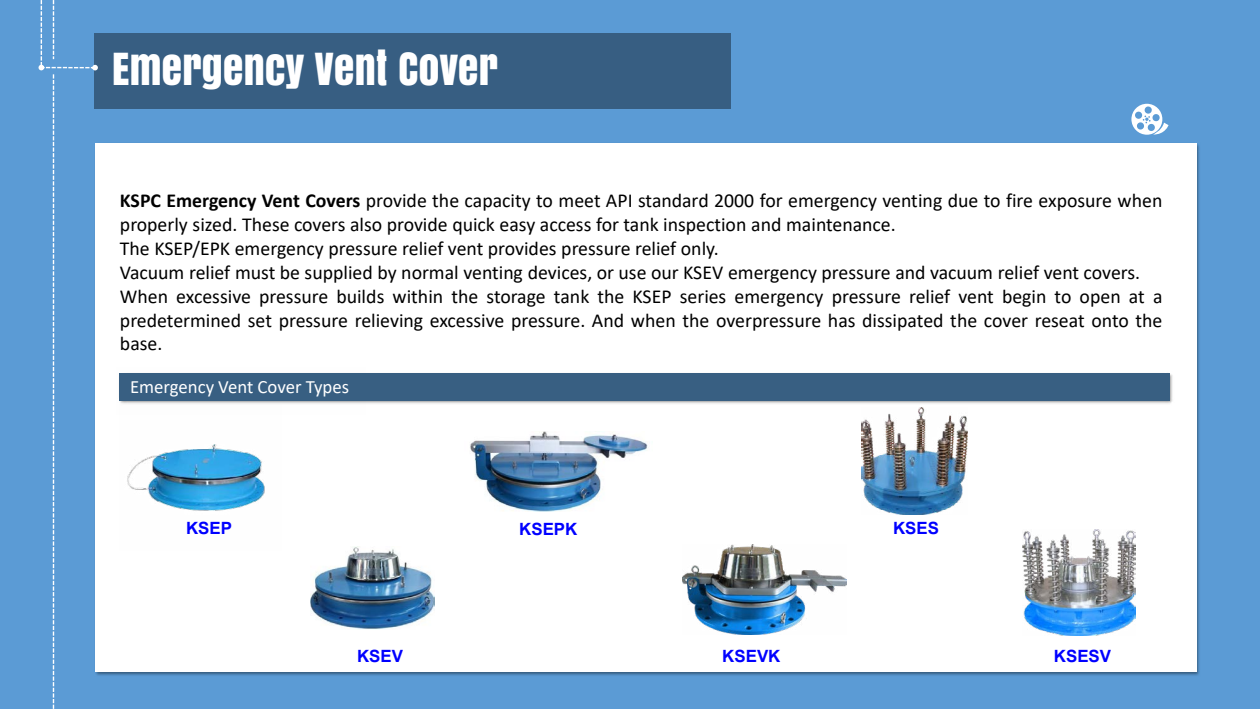
<style>
.page{position:relative;width:1260px;height:709px;background:#5b9bd5}
.page>*{position:absolute;margin:0;border:0;box-sizing:border-box;transform-origin:0 0}
.t1{font:41.25px "Anton";letter-spacing:.01em;color:#fff}
.t2{font:19.88px "Calibri";color:#000}
.t3{font:19.75px/23.9px "Calibri";color:#000}
.t4{font:18.75px "Calibri";color:#fff}
.t5{font:700 16.88px "Arial";color:#00f}
.s1{font-weight:700}
</style>
<div class="page">
<div style="left:95px;top:143px;width:1101px;height:529px;background:#fff"></div>
<div style="left:95px;top:33px;width:636px;height:76px;background:#375e82"></div>
<svg style="left:39px;top:0;width:59px;height:709px"></svg>
<img style="left:366px;top:373px;width:807px;height:31px">
<img style="left:119px;top:400px;width:247px;height:4px">
<div style="left:119px;top:373px;width:1050px;height:27px;background:#385f82"></div>
<img style="left:470px;top:431px;width:178px;height:80px">
<img style="left:311px;top:546px;width:124px;height:84px">
<img style="left:861px;top:407px;width:106px;height:107px">
<img style="left:682px;top:545px;width:164px;height:89px">
<img style="left:1022px;top:530px;width:114px;height:105px">
<img style="left:127px;top:444px;width:138px;height:67px">
<svg style="left:1131px;top:104px;width:37px;height:31px"></svg>
<h1 class="t1" style="left:112px;top:37px;width:387px">EMERGENCY VENT COVER</h1>
<p class="t3" style="left:120px;top:188px;width:1044px"><span class="s1">KSPC Emergency Vent Covers</span> provide the capacity to meet API standard 2000 for emergency venting due to fire exposure when properly sized. These covers also provide quick easy access for tank inspection and maintenance.<br>The KSEP/EPK emergency pressure relief vent provides pressure relief only.<br>Vacuum relief must be supplied by normal venting devices, or use our KSEV emergency pressure and vacuum relief vent covers.<br>When excessive pressure builds within the storage tank the KSEP series emergency pressure relief vent begin to open at a</p>
<p class="t2" style="left:120px;top:306px;width:1044px">predetermined set pressure relieving excessive pressure. And when the overpressure has dissipated the cover reseat onto the</p>
<p class="t3" style="left:120px;top:331px;width:44px">base.</p>
<p class="t4" style="left:130px;top:374px;width:221px">Emergency Vent Cover Types</p>
<p class="t5" style="left:186px;top:517px;width:47px">KSEP</p>
<p class="t5" style="left:893px;top:517px;width:47px">KSES</p>
<p class="t5" style="left:519px;top:517px;width:60px">KSEPK</p>
<p class="t5" style="left:357px;top:644px;width:47px">KSEV</p>
<p class="t5" style="left:722px;top:645px;width:60px">KSEVK</p>
<p class="t5" style="left:1054px;top:644px;width:59px">KSESV</p>
</div>
